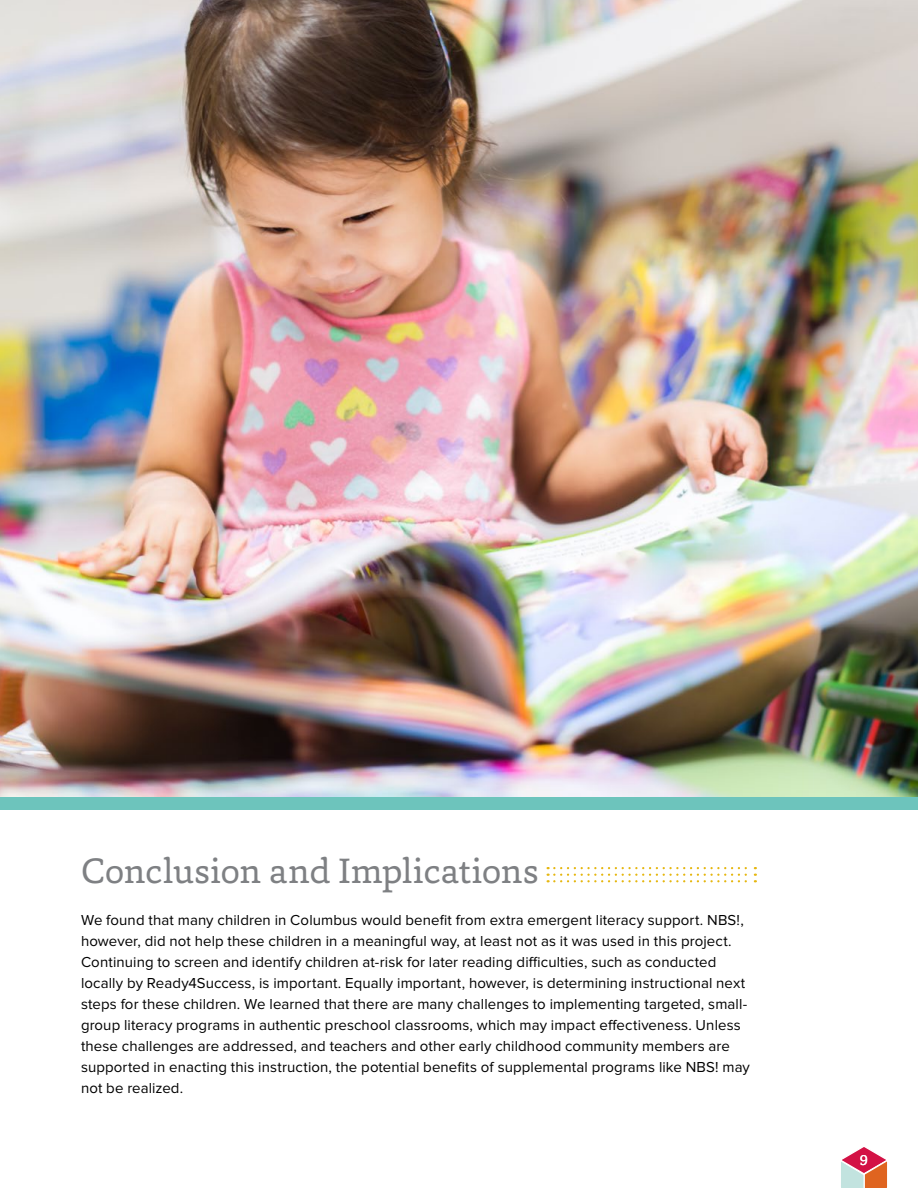
<style>
.page{position:relative;width:918px;height:1188px;background:#fff}
.page>*{position:absolute;margin:0;border:0;box-sizing:border-box;transform-origin:0 0}
.t1{font:36px "Capita";letter-spacing:-.01em;color:#7e8083}
.t2{font:15px/21px "Proxima Nova";letter-spacing:.005em;color:#000}
.t3{font:15px "Capita";color:#fff}
</style>
<div class="page">
<svg style="left:841px;top:1147px;width:46px;height:41px"></svg>
<img style="left:0;top:0;width:918px;height:796px">
<svg style="left:548px;top:867px;width:208px;height:15px"></svg>
<h1 class="t1" style="left:81px;top:847px;width:460px">Conclusion and Implications</h1>
<p class="t2" style="left:81px;top:910px;width:670px">We found that many children in Columbus would benefit from extra emergent literacy support. NBS!, however, did not help these children in a meaningful way, at least not as it was used in this project.<br>Continuing to screen and identify children at-risk for later reading difficulties, such as conducted locally by Ready4Success, is important. Equally important, however, is determining instructional next steps for these children. We learned that there are many challenges to implementing targeted, small&shy;group literacy programs in authentic preschool classrooms, which may impact effectiveness. Unless these challenges are addressed, and teachers and other early childhood community members are supported in enacting this instruction, the potential benefits of supplemental programs like NBS! may not be realized.</p>
<p class="t3" style="left:860px;top:1150px;width:10px">9</p>
</div>
